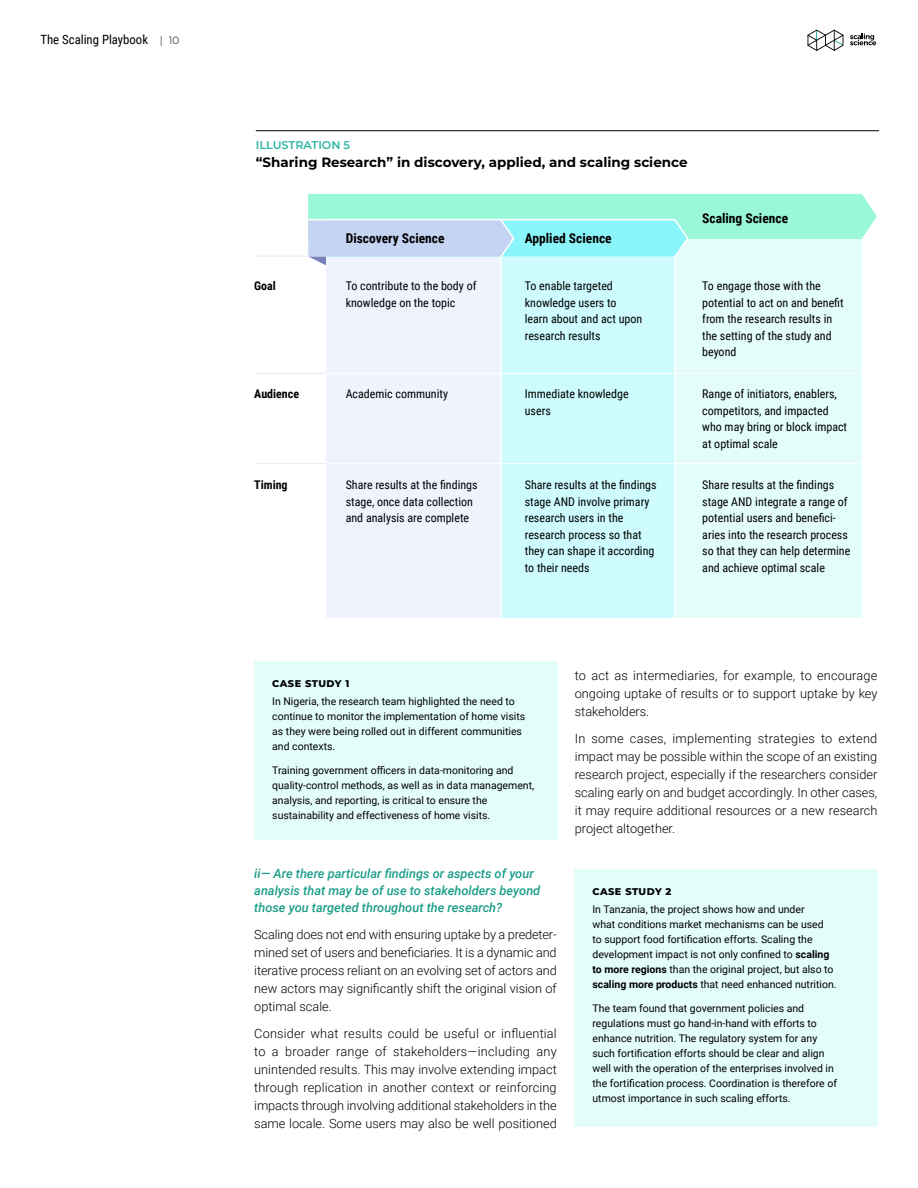
<style>
.page{position:relative;width:918px;height:1188px;background:#fff}
.page>*{position:absolute;margin:0;border:0;box-sizing:border-box;transform-origin:0 0}
.t1{font:700 13.5px "Montserrat";color:#000}
.t2{font:700 13.5px "Roboto Condensed";color:#000}
.t3{font:300 12.75px/18px "Roboto";color:#000;text-align:justify}
.t4{font:italic 500 12.75px/17.2px "Roboto";color:#1b9d89}
.t5{font:12.75px "Roboto Condensed";color:#000}
.t6{font:12px/16.5px "Roboto Condensed";color:#000}
.t7{font:700 12px "Roboto Condensed";color:#000}
.t8{font:600 11.25px "Montserrat";color:#2fb5a2}
.t9{font:10.5px/15px "Roboto";color:#000}
.t10{font:800 9.75px "Montserrat";letter-spacing:.04em;color:#000}
.s1{font-family:"Montserrat";font-weight:300;font-size:10.5px}
.s2{font-weight:700}
</style>
<div class="page">
<svg style="left:807px;top:30px;width:37px;height:21px"></svg>
<svg style="left:850px;top:34px;width:26px;height:11px"></svg>
<hr style="left:256px;top:130px;width:623px;height:1px;background:#000">
<hr style="left:254px;top:256px;width:54px;height:1px;background:#e1eafb">
<svg style="left:308px;top:194px;width:569px;height:424px"></svg>
<svg style="left:306px;top:218px;width:384px;height:400px"></svg>
<hr style="left:308px;top:373px;width:567px;height:1px;background:#fff">
<hr style="left:254px;top:373px;width:72px;height:1px;background:#e1eafb">
<hr style="left:311px;top:463px;width:567px;height:1px;background:#fff">
<hr style="left:254px;top:463px;width:72px;height:1px;background:#e1eafb">
<div style="left:254px;top:661px;width:303px;height:179px;background:#e3fdfb"></div>
<div style="left:574px;top:869px;width:304px;height:258px;background:#e3fdfb"></div>
<p class="t5" style="left:40px;top:30px;width:140px">The Scaling Playbook <span class="s1">| 10</span></p>
<p class="t8" style="left:256px;top:137px;width:96px">ILLUSTRATION 5</p>
<p class="t1" style="left:256px;top:152px;width:433px">“Sharing Research” in discovery, applied, and scaling science</p>
<p class="t2" style="left:702px;top:209px;width:87px">Scaling Science</p>
<p class="t7" style="left:254px;top:278px;width:23px">Goal</p>
<p class="t7" style="left:254px;top:386px;width:46px">Audience</p>
<p class="t7" style="left:254px;top:477px;width:35px">Timing</p>
<p class="t2" style="left:346px;top:229px;width:100px">Discovery Science</p>
<p class="t6" style="left:346px;top:277px;width:132px">To contribute to the body of knowledge on the topic</p>
<p class="t6" style="left:346px;top:385px;width:104px">Academic community</p>
<p class="t6" style="left:346px;top:476px;width:133px">Share results at the findings stage, once data collection and analysis are complete</p>
<p class="t2" style="left:525px;top:229px;width:88px">Applied Science</p>
<p class="t6" style="left:525px;top:277px;width:119px">To enable targeted knowledge users to learn about and act upon research results</p>
<p class="t6" style="left:525px;top:385px;width:105px">Immediate knowledge users</p>
<p class="t6" style="left:525px;top:476px;width:133px">Share results at the findings stage AND involve primary research users in the research process so that they can shape it according to their needs</p>
<p class="t6" style="left:702px;top:277px;width:143px">To engage those with the potential to act on and benefit from the research results in the setting of the study and beyond</p>
<p class="t6" style="left:702px;top:385px;width:146px">Range of initiators, enablers, competitors, and impacted who may bring or block impact at optimal scale</p>
<p class="t6" style="left:702px;top:476px;width:150px">Share results at the findings stage AND integrate a range of potential users and benefici&shy;aries into the research process so that they can help determine and achieve optimal scale</p>
<p class="t10" style="left:272px;top:676px;width:79px">CASE STUDY 1</p>
<p class="t9" style="left:272px;top:693px;width:254px">In Nigeria, the research team highlighted the need to continue to monitor the implementation of home visits as they were being rolled out in different communities and contexts.</p>
<p class="t9" style="left:272px;top:762px;width:264px">Training government officers in data-monitoring and quality-control methods, as well as in data management, analysis, and reporting, is critical to ensure the sustainability and effectiveness of home visits.</p>
<p class="t4" style="left:254px;top:864px;width:288px">ii— Are there particular findings or aspects of your analysis that may be of use to stakeholders beyond those you targeted throughout the research?</p>
<p class="t3" style="left:254px;top:925px;width:304px">Scaling does not end with ensuring uptake by a predeter&shy;mined set of users and beneficiaries. It is a dynamic and iterative process reliant on an evolving set of actors and new actors may significantly shift the original vision of optimal scale.</p>
<p class="t3" style="left:254px;top:1024px;width:304px">Consider what results could be useful or influential to a broader range of stakeholders—including any unintended results. This may involve extending impact through replication in another context or reinforcing impacts through involving additional stakeholders in the same locale. Some users may also be well positioned</p>
<p class="t3" style="left:575px;top:666px;width:304px">to act as intermediaries, for example, to encourage ongoing uptake of results or to support uptake by key stakeholders.</p>
<p class="t3" style="left:575px;top:729px;width:304px">In some cases, implementing strategies to extend impact may be possible within the scope of an existing research project, especially if the researchers consider scaling early on and budget accordingly. In other cases, it may require additional resources or a new research project altogether.</p>
<p class="t10" style="left:592px;top:884px;width:80px">CASE STUDY 2</p>
<p class="t9" style="left:592px;top:901px;width:246px">In Tanzania, the project shows how and under<br>what conditions market mechanisms can be used<br>to support food fortification efforts. Scaling the development impact is not only confined to <span class="s2">scaling to more regions</span> than the original project, but also to <span class="s2">scaling more products</span> that need enhanced nutrition.</p>
<p class="t9" style="left:592px;top:1000px;width:246px">The team found that government policies and regulations must go hand-in-hand with efforts to enhance nutrition. The regulatory system for any such fortification efforts should be clear and align well with the operation of the enterprises involved in the fortification process. Coordination is therefore of utmost importance in such scaling efforts.</p>
</div>
